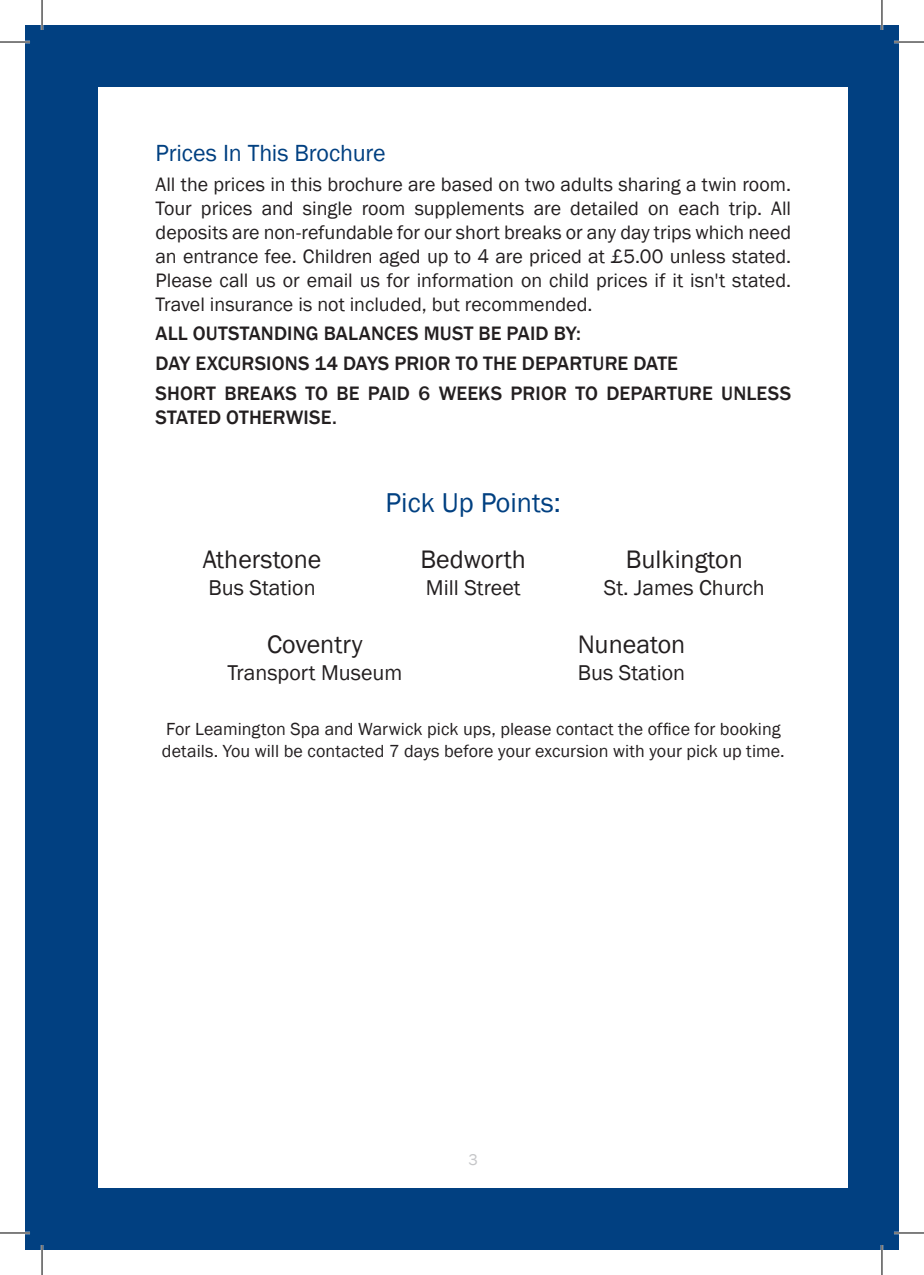
<style>
.page{position:relative;width:924px;height:1275px;background:#fff}
.page>*{position:absolute;margin:0;border:0;box-sizing:border-box;transform-origin:0 0}
.t1{font:28px "Franklin Gothic";color:#014081}
.t2{font:26px "Franklin Gothic";color:#231f20}
.t3{font:24px "Franklin Gothic";letter-spacing:-.005em;color:#014081}
.t4{font:22px "Franklin Gothic";color:#231f20}
.t5{font:20px/24px "Franklin Gothic";color:#231f20;text-align:justify}
.t6{font:500 20px/24px "Franklin Gothic";letter-spacing:.005em;color:#231f20}
.t7{font:18px/21.6px "Franklin Gothic";letter-spacing:.005em;color:#231f20}
.t8{font:16px "Franklin Gothic";color:#c5c6c8}
</style>
<div class="page">
<div style="left:25px;top:25px;width:873px;height:1225px;background:#014081"></div>
<div style="left:99px;top:87px;width:748px;height:1100px;background:#fff"></div>
<hr style="left:0;top:41px;width:30px;height:2px;background:#fff">
<hr style="left:893px;top:41px;width:30px;height:2px;background:#fff">
<hr style="left:0;top:1231px;width:30px;height:3px;background:#fff">
<hr style="left:893px;top:1231px;width:30px;height:3px;background:#fff">
<hr style="left:41px;top:0;width:2px;height:30px;background:#fff">
<hr style="left:41px;top:1245px;width:2px;height:30px;background:#fff">
<hr style="left:880px;top:0;width:2px;height:30px;background:#fff">
<hr style="left:880px;top:1245px;width:2px;height:30px;background:#fff">
<hr style="left:0;top:42px;width:30px;height:1px;background:#000">
<hr style="left:893px;top:42px;width:30px;height:1px;background:#000">
<hr style="left:0;top:1232px;width:30px;height:1px;background:#000">
<hr style="left:893px;top:1232px;width:30px;height:1px;background:#000">
<hr style="left:42px;top:0;width:1px;height:30px;background:#000">
<hr style="left:42px;top:1245px;width:1px;height:30px;background:#000">
<hr style="left:881px;top:0;width:1px;height:30px;background:#000">
<hr style="left:881px;top:1245px;width:1px;height:30px;background:#000">
<p class="t3" style="left:155px;top:138px;width:231px">Prices In This Brochure</p>
<p class="t5" style="left:155px;top:172px;width:636px">All the prices in this brochure are based on two adults sharing a twin room.<br>Tour prices and single room supplements are detailed on each trip. All deposits are non-refundable for our short breaks or any day trips which need an entrance fee. Children aged up to 4 are priced at £5.00 unless stated.<br>Please call us or email us for information on child prices if it isn't stated.<br>Travel insurance is not included, but recommended.</p>
<p class="t6" style="left:155px;top:322px;width:426px">ALL OUTSTANDING BALANCES MUST BE PAID BY:</p>
<p class="t6" style="left:155px;top:351px;width:523px">DAY EXCURSIONS 14 DAYS PRIOR TO THE DEPARTURE DATE</p>
<p class="t6" style="left:155px;top:381px;width:636px">SHORT BREAKS TO BE PAID 6 WEEKS PRIOR TO DEPARTURE UNLESS<br>STATED OTHERWISE.</p>
<p class="t2" style="left:203px;top:543px;width:120px">Atherstone</p>
<p class="t4" style="left:208px;top:573px;width:109px">Bus Station</p>
<p class="t1" style="left:385px;top:485px;width:176px">Pick Up Points:</p>
<p class="t2" style="left:420px;top:543px;width:107px">Bedworth</p>
<p class="t4" style="left:425px;top:573px;width:96px">Mill Street</p>
<p class="t2" style="left:267px;top:628px;width:97px">Coventry</p>
<p class="t4" style="left:227px;top:658px;width:176px">Transport Museum</p>
<p class="t2" style="left:625px;top:543px;width:118px">Bulkington</p>
<p class="t4" style="left:603px;top:573px;width:162px">St. James Church</p>
<p class="t2" style="left:577px;top:628px;width:109px">Nuneaton</p>
<p class="t4" style="left:577px;top:658px;width:109px">Bus Station</p>
<p class="t7" style="left:162px;top:719px;width:624px">For Leamington Spa and Warwick pick ups, please contact the office for booking details. You will be contacted 7 days before your excursion with your pick up time.</p>
<p class="t8" style="left:468px;top:1149px;width:11px">3</p>
</div>
